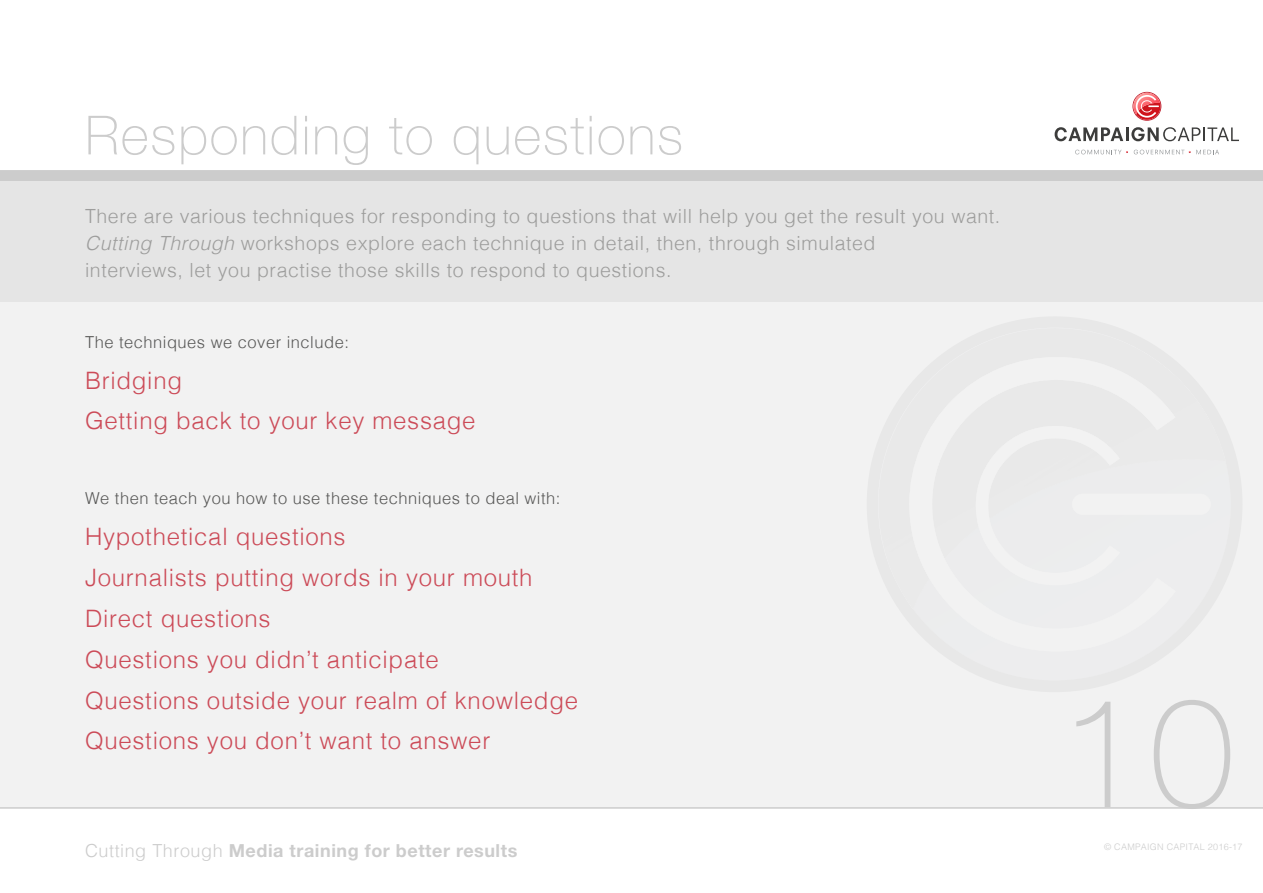
<style>
.page{position:relative;width:1263px;height:893px;background:#fff}
.page>*{position:absolute;margin:0;border:0;box-sizing:border-box;transform-origin:0 0}
.t1{font:100 153px "Helvetica Neue";color:#ccc}
.t2{font:100 54px "Helvetica Neue";letter-spacing:.03em;color:#ccc}
.t3{font:300 24px/40.8px "Helvetica";letter-spacing:.03em;color:#cc4b58}
.t4{font:300 19.5px/27px "Helvetica";letter-spacing:.03em;color:#9d9d9c}
.t5{font:700 18px "Helvetica Neue";letter-spacing:.03em;color:#ccc}
.t6{font:300 16.5px "Helvetica";letter-spacing:.03em;color:#575756}
.t7{font:300 9px "Helvetica";letter-spacing:.03em;color:#ccc}
.s1{font-style:italic}
.s2{font-family:"Helvetica";font-weight:300}
</style>
<div class="page">
<svg style="left:1054px;top:127px;width:185px;height:14px"></svg>
<svg style="left:1075px;top:150px;width:53px;height:4px"></svg>
<svg style="left:1134px;top:150px;width:85px;height:4px"></svg>
<svg style="left:1132px;top:92px;width:29px;height:29px"></svg>
<div style="left:0;top:170px;width:1263px;height:639px;background:#f2f2f2"></div>
<div style="left:0;top:171px;width:1263px;height:130px;background:#e5e5e5"></div>
<div style="left:0;top:171px;width:1263px;height:9px;background:#ccc"></div>
<svg style="left:867px;top:316px;width:375px;height:376px;fill:#f2f2f2"></svg>
<div style="left:878px;top:328px;width:348px;height:281px;background:#ebebeb"></div>
<div style="left:909px;top:357px;width:267px;height:294px;background:#ecedee"></div>
<div style="left:976px;top:426px;width:144px;height:159px;background:#ececed"></div>
<div style="left:1072px;top:494px;width:139px;height:21px;background:#f2f2f2;border-radius:11px"></div>
<h2 class="t2" style="left:85px;top:105px;width:599px">Responding to questions</h2>
<p class="t4" style="left:85px;top:201px;width:917px">There are various techniques for responding to questions that will help you get the result you want.<br><span class="s1">Cutting Through</span> workshops explore each technique in detail, then, through simulated<br>interviews, let you practise those skills to respond to questions.</p>
<p class="t6" style="left:85px;top:328px;width:265px">The techniques we cover include:</p>
<p class="t3" style="left:85px;top:358px;width:392px">Bridging<br>Getting back to your key message</p>
<p class="t6" style="left:85px;top:484px;width:477px">We then teach you how to use these techniques to deal with:</p>
<p class="t3" style="left:85px;top:514px;width:494px">Hypothetical questions<br>Journalists putting words in your mouth<br>Direct questions<br>Questions you didn’t anticipate<br>Questions outside your realm of knowledge<br>Questions you don’t want to answer</p>
<h1 class="t1" style="left:1060px;top:668px;width:176px">10</h1>
<p class="t5" style="left:85px;top:840px;width:434px"><span class="s2">Cutting Through</span> Media training for better results</p>
<p class="t7" style="left:1104px;top:839px;width:140px">© CAMPAIGN CAPITAL 2016-17</p>
</div>
